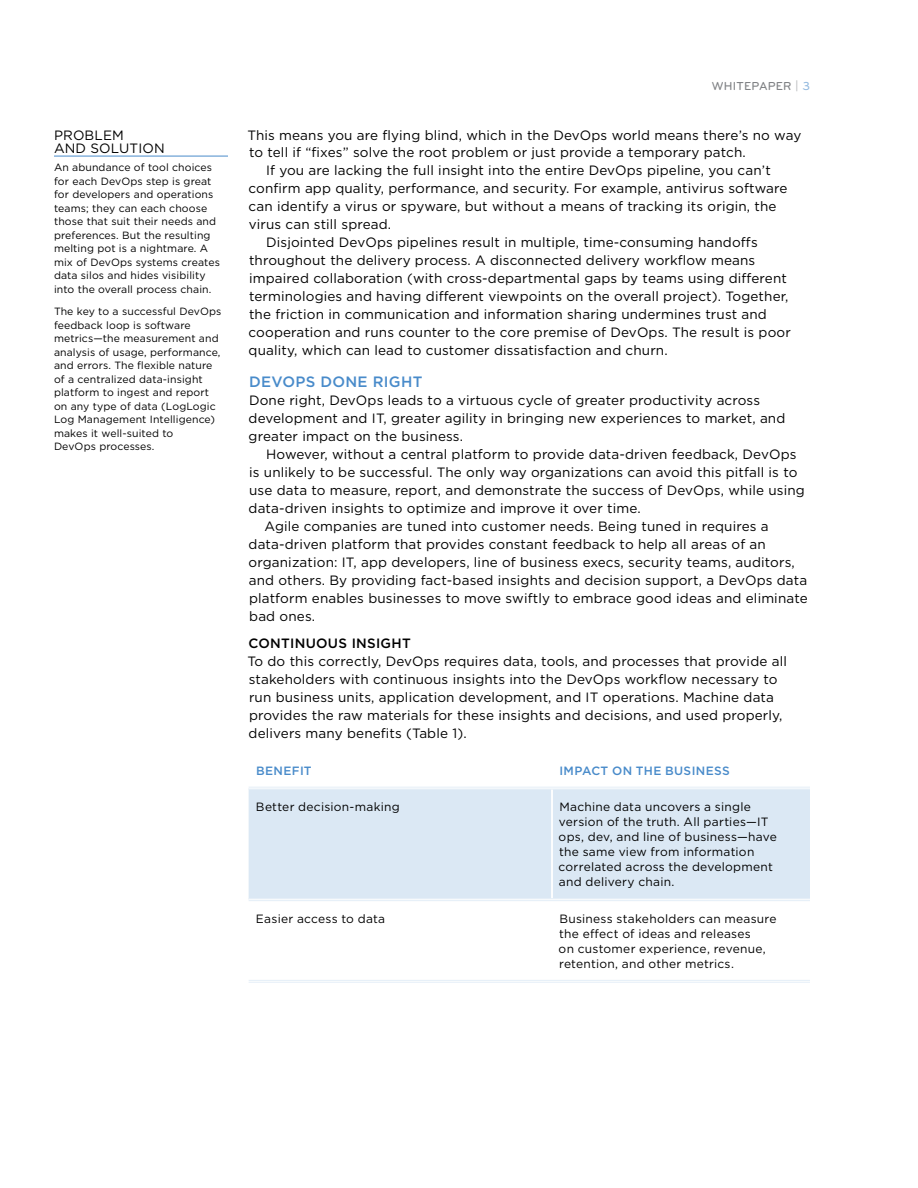
<style>
.page{position:relative;width:918px;height:1188px;background:#fff}
.page>*{position:absolute;margin:0;border:0;box-sizing:border-box;transform-origin:0 0}
.t1{font:500 15px "Gotham";letter-spacing:.02em;color:#498bca}
.t2{font:13.5px/18px "Gotham";letter-spacing:.01em;color:#000}
.t3{font:500 13.5px "Gotham";letter-spacing:.02em;color:#000}
.t4{font:12px/15px "Gotham";letter-spacing:.02em;color:#000}
.t5{font:500 12px "Gotham";letter-spacing:.03em;color:#498bca}
.t6{font:500 12px "Bryant Pro";letter-spacing:.015em;color:#808285}
.t7{font:10.5px/13.5px "Gotham";letter-spacing:.01em;color:#000}
.s1{color:#bcbec0}
.s2{color:#92b9df}
</style>
<div class="page">
<div style="left:249px;top:790px;width:561px;height:109px;background:#dbe8f4"></div>
<hr style="left:551px;top:789px;width:1px;height:110px;background:#fff">
<hr style="left:552px;top:789px;width:1px;height:110px;background:#fff">
<hr style="left:249px;top:787px;width:303px;height:1px;background:#e4eef7">
<hr style="left:249px;top:789px;width:303px;height:1px;background:#e4eef7">
<hr style="left:552px;top:787px;width:258px;height:1px;background:#e4eef7">
<hr style="left:552px;top:789px;width:258px;height:1px;background:#e4eef7">
<hr style="left:249px;top:899px;width:303px;height:1px;background:#e4eef7">
<hr style="left:249px;top:900px;width:303px;height:1px;background:#e4eef7">
<hr style="left:552px;top:899px;width:258px;height:1px;background:#e4eef7">
<hr style="left:552px;top:900px;width:258px;height:1px;background:#e4eef7">
<hr style="left:249px;top:980px;width:303px;height:1px;background:#e4eef7">
<hr style="left:249px;top:982px;width:303px;height:1px;background:#e4eef7">
<hr style="left:552px;top:980px;width:258px;height:1px;background:#e4eef7">
<hr style="left:552px;top:982px;width:258px;height:1px;background:#e4eef7">
<hr style="left:54px;top:156px;width:174px;height:1px;background:#498bca">
<p class="t2" style="left:54px;top:128px;width:112px;line-height:13.5px">PROBLEM<br>AND SOLUTION</p>
<p class="t7" style="left:54px;top:160px;width:167px">An abundance of tool choices for each DevOps step is great for developers and operations teams; they can each choose those that suit their needs and preferences. But the resulting melting pot is a nightmare. A mix of DevOps systems creates data silos and hides visibility into the overall process chain.</p>
<p class="t7" style="left:54px;top:304px;width:169px">The key to a successful DevOps feedback loop is software metrics—the measurement and analysis of usage, performance, and errors. The flexible nature of a centralized data-insight platform to ingest and report on any type of data (LogLogic<br>Log Management Intelligence) makes it well-suited to<br>DevOps processes.</p>
<p class="t6" style="left:712px;top:79px;width:100px">WHITEPAPER <span class="s1">|</span> <span class="s2">3</span></p>
<p class="t2" style="left:247px;top:125px;width:556px">This means you are flying blind, which in the DevOps world means there’s no way</p>
<p class="t2" style="left:249px;top:143px;width:498px">to tell if “fixes” solve the root problem or just provide a temporary patch.</p>
<p class="t2" style="left:266px;top:161px;width:506px">If you are lacking the full insight into the entire DevOps pipeline, you can’t</p>
<p class="t2" style="left:249px;top:179px;width:540px">confirm app quality, performance, and security. For example, antivirus software</p>
<p class="t2" style="left:249px;top:197px;width:529px">can identify a virus or spyware, but without a means of tracking its origin, the</p>
<p class="t2" style="left:249px;top:215px;width:144px">virus can still spread.</p>
<p class="t2" style="left:266px;top:233px;width:493px">Disjointed DevOps pipelines result in multiple, time-consuming handoffs</p>
<p class="t2" style="left:249px;top:251px;width:508px">throughout the delivery process. A disconnected delivery workflow means</p>
<p class="t2" style="left:249px;top:269px;width:539px">impaired collaboration (with cross-departmental gaps by teams using different</p>
<p class="t2" style="left:249px;top:287px;width:541px">terminologies and having different viewpoints on the overall project). Together,</p>
<p class="t2" style="left:249px;top:305px;width:519px">the friction in communication and information sharing undermines trust and</p>
<p class="t2" style="left:249px;top:323px;width:544px">cooperation and runs counter to the core premise of DevOps. The result is poor</p>
<p class="t2" style="left:249px;top:341px;width:421px">quality, which can lead to customer dissatisfaction and churn.</p>
<p class="t1" style="left:249px;top:372px;width:175px">DEVOPS DONE RIGHT</p>
<p class="t2" style="left:249px;top:391px;width:538px">Done right, DevOps leads to a virtuous cycle of greater productivity across development and IT, greater agility in bringing new experiences to market, and greater impact on the business.</p>
<p class="t2" style="left:266px;top:445px;width:532px">However, without a central platform to provide data-driven feedback, DevOps</p>
<p class="t2" style="left:249px;top:463px;width:550px">is unlikely to be successful. The only way organizations can avoid this pitfall is to</p>
<p class="t2" style="left:249px;top:481px;width:557px">use data to measure, report, and demonstrate the success of DevOps, while using</p>
<p class="t2" style="left:249px;top:499px;width:394px">data-driven insights to optimize and improve it over time.</p>
<p class="t2" style="left:265px;top:517px;width:506px">Agile companies are tuned into customer needs. Being tuned in requires a</p>
<p class="t2" style="left:249px;top:535px;width:519px">data-driven platform that provides constant feedback to help all areas of an</p>
<p class="t2" style="left:249px;top:553px;width:548px">organization: IT, app developers, line of business execs, security teams, auditors,</p>
<p class="t2" style="left:249px;top:571px;width:560px">and others. By providing fact-based insights and decision support, a DevOps data</p>
<p class="t2" style="left:249px;top:589px;width:560px">platform enables businesses to move swiftly to embrace good ideas and eliminate</p>
<p class="t2" style="left:249px;top:607px;width:67px">bad ones.</p>
<p class="t3" style="left:249px;top:634px;width:164px">CONTINUOUS INSIGHT</p>
<p class="t2" style="left:247px;top:652px;width:541px">To do this correctly, DevOps requires data, tools, and processes that provide all stakeholders with continuous insights into the DevOps workflow necessary to run business units, application development, and IT operations. Machine data provides the raw materials for these insights and decisions, and used properly, delivers many benefits (Table 1).</p>
<p class="t5" style="left:256px;top:763px;width:57px">BENEFIT</p>
<p class="t5" style="left:559px;top:763px;width:172px">IMPACT ON THE BUSINESS</p>
<p class="t4" style="left:256px;top:799px;width:145px">Better decision-making</p>
<p class="t4" style="left:559px;top:799px;width:220px">Machine data uncovers a single version of the truth. All parties—IT ops, dev, and line of business—have the same view from information correlated across the development and delivery chain.</p>
<p class="t4" style="left:256px;top:911px;width:131px">Easier access to data</p>
<p class="t4" style="left:559px;top:911px;width:220px">Business stakeholders can measure the effect of ideas and releases<br>on customer experience, revenue, retention, and other metrics.</p>
</div>
